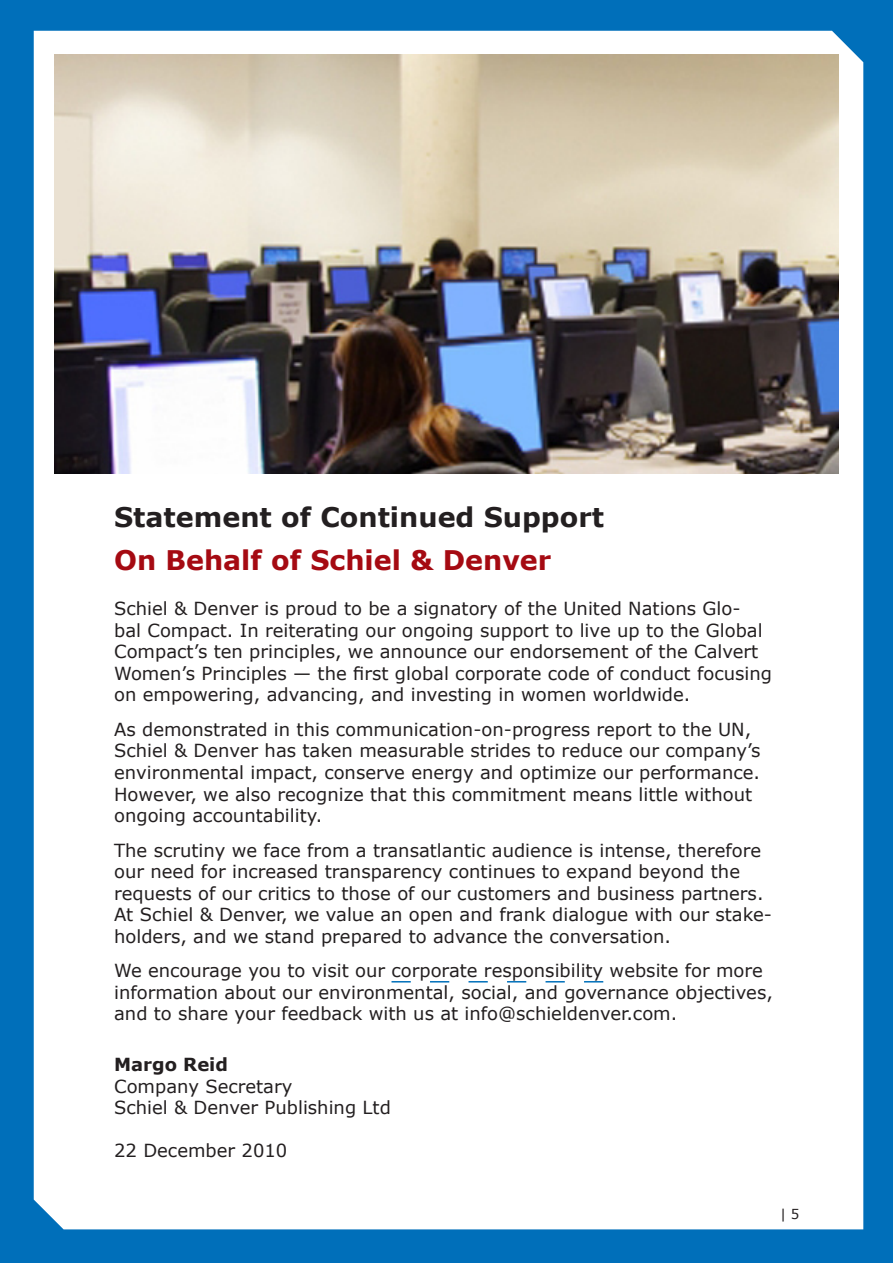
<style>
.page{position:relative;width:893px;height:1263px;background:#006fba}
.page>*{position:absolute;margin:0;border:0;box-sizing:border-box;transform-origin:0 0}
.Body_3{font:700 27px "Verdana";color:#231f20}
.Body_3-2{font:700 27px "Verdana";color:#a50a12}
.Body_4{font:18px/21.6px "Verdana";color:#231f20}
.Body_4-2{font:700 18px "Verdana";color:#231f20}
.Body{font:13.5px "Verdana";color:#231f20}
</style>
<div class="page">
<div style="left:34px;top:31px;width:829px;height:1198px;background:#fff"></div>
<svg style="left:391px;top:981px;width:212px;height:1px"></svg>
<img style="left:54px;top:54px;width:785px;height:419px">
<p class="Body_3" style="left:114px;top:500px;width:491px">Statement of Continued Support</p>
<p class="Body_3-2" style="left:114px;top:543px;width:439px">On Behalf of Schiel &amp; Denver</p>
<p class="Body_4" style="left:114px;top:598px;width:659px">Schiel &amp; Denver is proud to be a signatory of the United Nations Glo-<br>bal Compact. In reiterating our ongoing support to live up to the Global Compact’s ten principles, we announce our endorsement of the Calvert Women’s Principles — the first global corporate code of conduct focusing on empowering, advancing, and investing in women worldwide.</p>
<p class="Body_4" style="left:114px;top:719px;width:648px">As demonstrated in this communication-on-progress report to the UN, Schiel &amp; Denver has taken measurable strides to reduce our company’s environmental impact, conserve energy and optimize our performance.<br>However, we also recognize that this commitment means little without ongoing accountability.</p>
<p class="Body_4" style="left:114px;top:839px;width:659px">The scrutiny we face from a transatlantic audience is intense, therefore our need for increased transparency continues to expand beyond the requests of our critics to those of our customers and business partners.<br>At Schiel &amp; Denver, we value an open and frank dialogue with our stake&shy;holders, and we stand prepared to advance the conversation.</p>
<p class="Body_4" style="left:114px;top:960px;width:660px">We encourage you to visit our corporate responsibility website for more information about our environmental, social, and governance objectives, and to share your feedback with us at info@schieldenver.com.</p>
<p class="Body_4-2" style="left:114px;top:1053px;width:115px">Margo Reid</p>
<p class="Body_4" style="left:114px;top:1075px;width:180px">Company Secretary</p>
<p class="Body_4" style="left:114px;top:1097px;width:278px">Schiel &amp; Denver Publishing Ltd</p>
<p class="Body_4" style="left:114px;top:1140px;width:175px">22 December 2010</p>
<p class="Body" style="left:780px;top:1205px;width:21px">| 5</p>
</div>
